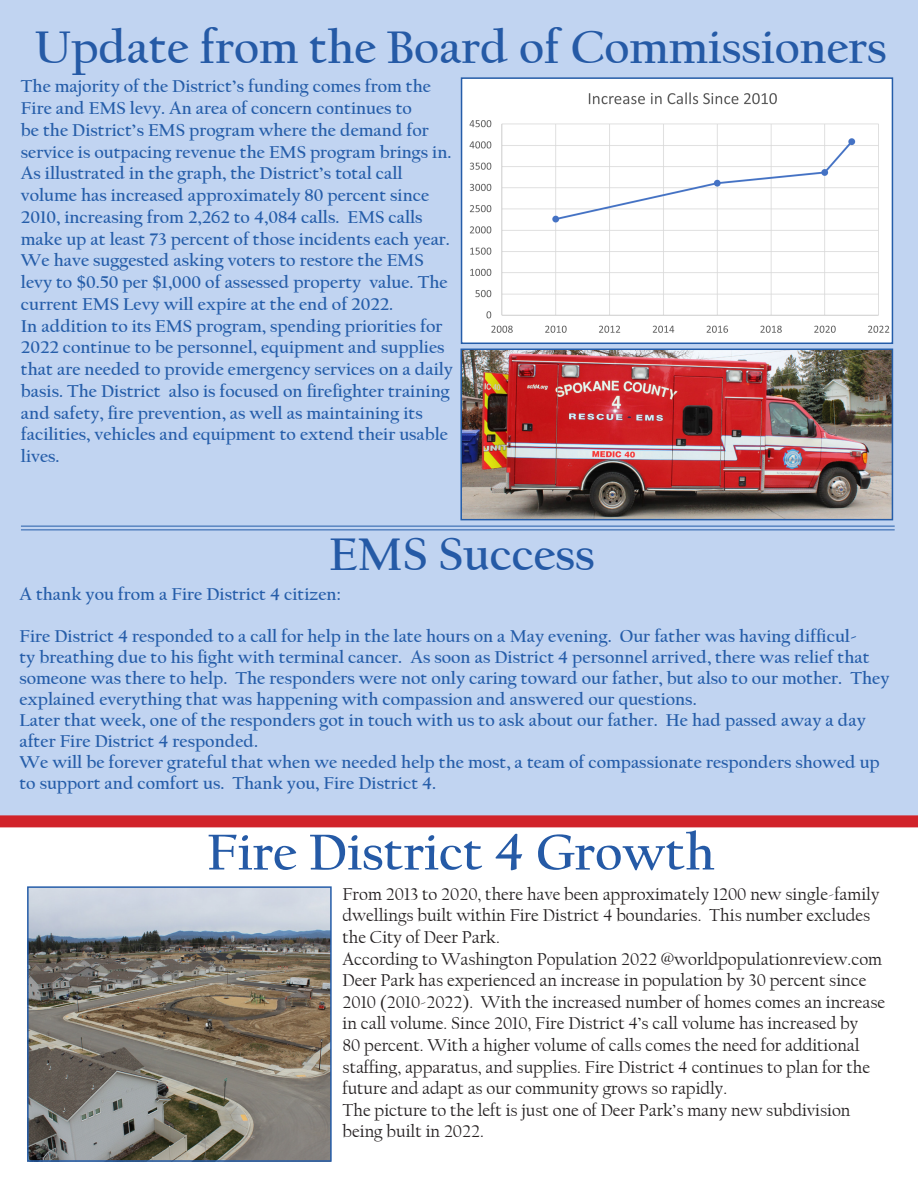
<style>
.page{position:relative;width:918px;height:1188px;background:#fff}
.page>*{position:absolute;margin:0;border:0;box-sizing:border-box;transform-origin:0 0}
.t1{font:700 52.5px "Californian FB";color:#255aa6}
.t2{font:700 48px "Californian FB";color:#255aa6}
.t3{font:700 18px/21.8px "Californian FB";color:#255da9}
.t4{font:18px/21.6px "Californian FB";color:#231f20}
</style>
<div class="page">
<div style="left:0;top:0;width:918px;height:816px;background:#c1d4f1"></div>
<div style="left:0;top:815px;width:918px;height:12px;background:#d1232a"></div>
<img style="left:464px;top:80px;width:426px;height:261px">
<div style="left:461px;top:77px;width:432px;height:267px;border:2px solid #255da9"></div>
<img style="left:30px;top:889px;width:299px;height:270px">
<div style="left:27px;top:886px;width:305px;height:276px;border:2px solid #255da9"></div>
<img style="left:463px;top:352px;width:427px;height:165px">
<div style="left:460px;top:349px;width:433px;height:171px;border:2px solid #255da9"></div>
<hr style="left:21px;top:526px;width:874px;height:1px;background:#255da9">
<hr style="left:21px;top:529px;width:874px;height:1px;background:#255da9">
<p class="t2" style="left:35px;top:20px;width:854px">Update from the Board of Commissioners</p>
<p class="t3" style="left:21px;top:76px;width:432px">The majority of the District’s funding comes from the Fire and EMS levy. An area of concern continues to<br>be the District’s EMS program where the demand for service is outpacing revenue the EMS program brings in.</p>
<p class="t3" style="left:21px;top:163px;width:431px">As illustrated in the graph, the District’s total call volume has increased approximately 80 percent since 2010, increasing from 2,262 to 4,084 calls. EMS calls make up at least 73 percent of those incidents each year.<br>We have suggested asking voters to restore the EMS levy to $0.50 per $1,000 of assessed property value. The current EMS Levy will expire at the end of 2022.</p>
<p class="t3" style="left:21px;top:315px;width:434px">In addition to its EMS program, spending priorities for 2022 continue to be personnel, equipment and supplies that are needed to provide emergency services on a daily basis. The District also is focused on firefighter training and safety, fire prevention, as well as maintaining its facilities, vehicles and equipment to extend their usable lives.</p>
<p class="t2" style="left:329px;top:527px;width:267px">EMS Success</p>
<p class="t3" style="left:19px;top:584px;width:323px">A thank you from a Fire District 4 citizen:</p>
<p class="t3" style="left:19px;top:626px;width:872px;line-height:21px">Fire District 4 responded to a call for help in the late hours on a May evening. Our father was having difficul-<br>ty breathing due to his fight with terminal cancer. As soon as District 4 personnel arrived, there was relief that someone was there to help. The responders were not only caring toward our father, but also to our mother. They explained everything that was happening with compassion and answered our questions.</p>
<p class="t3" style="left:19px;top:710px;width:848px;line-height:21px">Later that week, one of the responders got in touch with us to ask about our father. He had passed away a day after Fire District 4 responded.</p>
<p class="t3" style="left:19px;top:752px;width:862px;line-height:21px">We will be forever grateful that when we needed help the most, a team of compassionate responders showed up to support and comfort us. Thank you, Fire District 4.</p>
<p class="t1" style="left:207px;top:823px;width:509px">Fire District 4 Growth</p>
<p class="t4" style="left:343px;top:883px;width:539px">From 2013 to 2020, there have been approximately 1200 new single-family dwellings built within Fire District 4 boundaries. This number excludes the City of Deer Park.</p>
<p class="t4" style="left:343px;top:948px;width:544px">According to Washington Population 2022 @worldpopulationreview.com Deer Park has experienced an increase in population by 30 percent since 2010 (2010-2022). With the increased number of homes comes an increase in call volume. Since 2010, Fire District 4’s call volume has increased by<br>80 percent. With a higher volume of calls comes the need for additional staffing, apparatus, and supplies. Fire District 4 continues to plan for the future and adapt as our community grows so rapidly.</p>
<p class="t4" style="left:343px;top:1099px;width:510px">The picture to the left is just one of Deer Park’s many new subdivision being built in 2022.</p>
</div>
